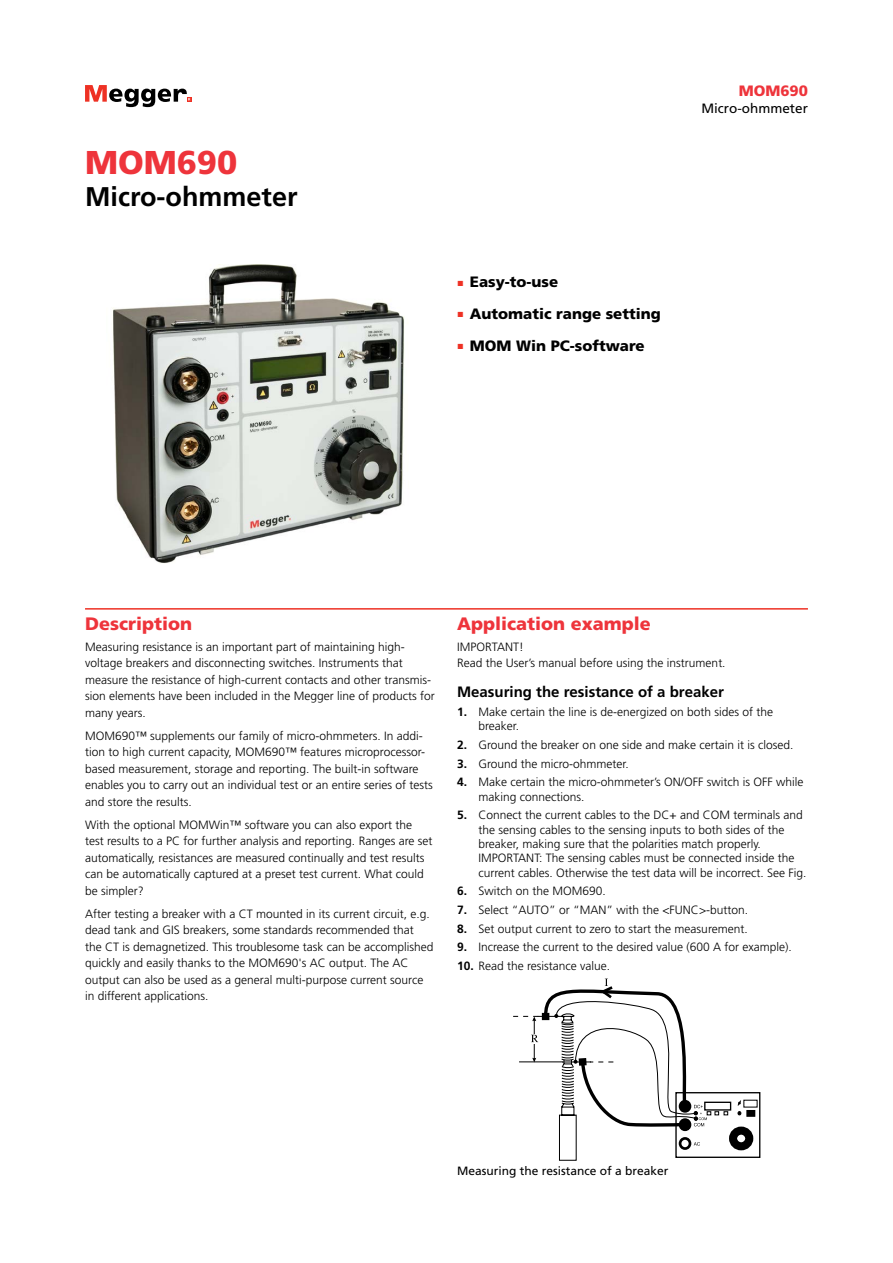
<style>
.page{position:relative;width:893px;height:1263px;background:#fff}
.page>*{position:absolute;margin:0;border:0;box-sizing:border-box;transform-origin:0 0}
.t1{font:900 33px "Frutiger LT Std";color:#ee343b}
.t2{font:700 27px "Frutiger LT Std";color:#000}
.t3{font:900 18px "Frutiger LT Std";color:#ee343b}
.t4{font:900 15px "Frutiger LT Std";color:#000}
.t5{font:700 15px "Frutiger LT Std";color:#000}
.t6{font:900 15px "Frutiger LT Std";color:#ee343b}
.t7{font:13.5px "Frutiger LT Std";color:#000}
.t8{font:300 12px/16.5px "Frutiger LT Std";color:#000}
.t9{font:12px "Frutiger LT Std";color:#000}
.s1{color:#ee3124}
.s2{font-weight:700}
</style>
<div class="page">
<svg style="left:85px;top:85px;width:106px;height:22px"></svg>
<hr style="left:85px;top:608px;width:723px;height:2px;background:#ee3124">
<img style="left:113px;top:264px;width:291px;height:299px">
<div style="left:704px;top:1101px;width:27px;height:9px;border:1px solid #000"></div>
<div style="left:729px;top:1126px;width:24px;height:24px;border:8px solid #000;border-radius:50%"></div>
<div style="left:746px;top:1110px;width:9px;height:7px;background:#000;border:1px solid #000"></div>
<div style="left:675px;top:1092px;width:85px;height:66px;border:1px solid #000"></div>
<svg style="left:737px;top:1100px;width:5px;height:15px"></svg>
<svg style="left:513px;top:978px;width:215px;height:183px"></svg>
<h1 class="t1" style="left:85px;top:142px;width:154px">MOM690</h1>
<h2 class="t2" style="left:85px;top:181px;width:214px">Micro-ohmmeter</h2>
<p class="t6" style="left:739px;top:82px;width:71px">MOM690</p>
<p class="t7" style="left:701px;top:100px;width:108px">Micro-ohmmeter</p>
<p class="t4" style="left:457px;top:273px;width:103px"><span class="s1">▪</span> Easy-to-use</p>
<p class="t4" style="left:457px;top:305px;width:205px"><span class="s1">▪</span> Automatic range setting</p>
<p class="t4" style="left:457px;top:336px;width:189px"><span class="s1">▪</span> MOM Win PC-software</p>
<h3 class="t3" style="left:85px;top:613px;width:109px">Description</h3>
<p class="t8" style="left:85px;top:639px;width:351px">Measuring resistance is an important part of maintaining high&shy;voltage breakers and disconnecting switches. Instruments that measure the resistance of high-current contacts and other transmis&shy;sion elements have been included in the Megger line of products for many years.</p>
<p class="t8" style="left:85px;top:727px;width:349px">MOM690™ supplements our family of micro-ohmmeters. In addi&shy;tion to high current capacity, MOM690™ features microprocessor&shy;based measurement, storage and reporting. The built-in software enables you to carry out an individual test or an entire series of tests and store the results.</p>
<p class="t8" style="left:85px;top:816px;width:349px">With the optional MOMWin™ software you can also export the test results to a PC for further analysis and reporting. Ranges are set automatically, resistances are measured continually and test results can be automatically captured at a preset test current. What could be simpler?</p>
<p class="t8" style="left:85px;top:905px;width:350px">After testing a breaker with a CT mounted in its current circuit, e.g. dead tank and GIS breakers, some standards recommended that<br>the CT is demagnetized. This troublesome task can be accomplished quickly and easily thanks to the MOM690's AC output. The AC output can also be used as a general multi-purpose current source in different applications.</p>
<h3 class="t3" style="left:457px;top:613px;width:195px">Application example</h3>
<p class="t8" style="left:457px;top:639px;width:270px">IMPORTANT!<br>Read the User’s manual before using the instrument.</p>
<p class="t5" style="left:457px;top:683px;width:268px">Measuring the resistance of a breaker</p>
<p class="t8" style="left:478px;top:705px;width:296px;line-height:14.4px;text-indent:-21px"><span class="s2">1.</span> Make certain the line is de-energized on both sides of the breaker.</p>
<p class="t8" style="left:457px;top:737px;width:338px"><span class="s2">2.</span> Ground the breaker on one side and make certain it is closed.</p>
<p class="t8" style="left:457px;top:755px;width:173px"><span class="s2">3.</span> Ground the micro-ohmmeter.</p>
<p class="t8" style="left:478px;top:775px;width:327px;line-height:14.4px;text-indent:-21px"><span class="s2">4.</span> Make certain the micro-ohmmeter’s ON/OFF switch is OFF while making connections.</p>
<p class="t8" style="left:478px;top:808px;width:330px;line-height:14.4px;text-indent:-21px"><span class="s2">5.</span> Connect the current cables to the DC+ and COM terminals and the sensing cables to the sensing inputs to both sides of the breaker, making sure that the polarities match properly.<br>IMPORTANT: The sensing cables must be connected inside the current cables. Otherwise the test data will be incorrect. See Fig.</p>
<p class="t8" style="left:457px;top:883px;width:150px"><span class="s2">6.</span> Switch on the MOM690.</p>
<p class="t8" style="left:457px;top:902px;width:293px"><span class="s2">7.</span> Select “AUTO” or “MAN” with the &lt;FUNC&gt;-button.</p>
<p class="t8" style="left:457px;top:920px;width:292px"><span class="s2">8.</span> Set output current to zero to start the measurement.</p>
<p class="t8" style="left:457px;top:939px;width:336px"><span class="s2">9.</span> Increase the current to the desired value (600 A for example).</p>
<p class="t8" style="left:457px;top:958px;width:155px"><span class="s2">10.</span> Read the resistance value.</p>
<p class="t9" style="left:457px;top:1163px;width:213px">Measuring the resistance of a breaker</p>
</div>
